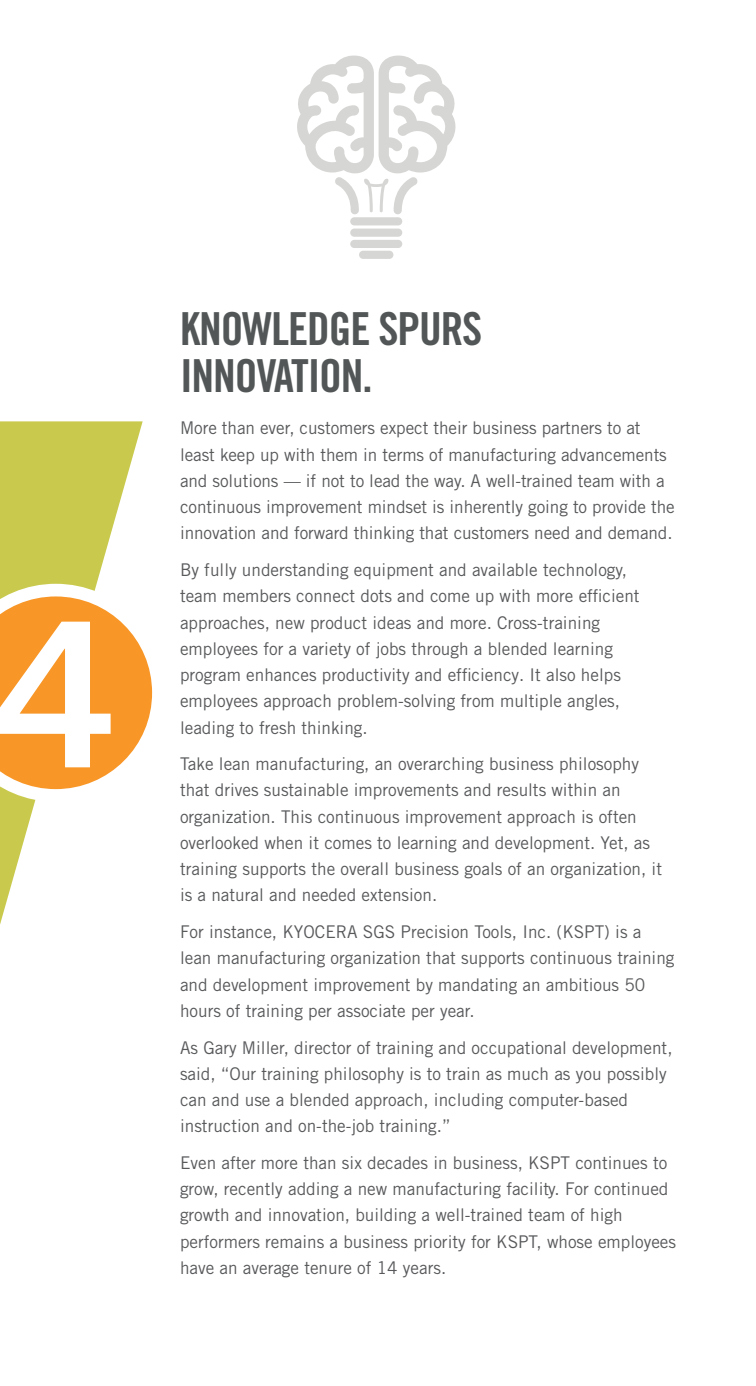
<style>
.page{position:relative;width:756px;height:1386px;background:#fff}
.page>*{position:absolute;margin:0;border:0;box-sizing:border-box;transform-origin:0 0}
.t1{font:201.78px "Trade Gothic LT Std Bd 2";color:#fff}
.t2{font:45.5px/47.2px "Trade Gothic LT Std Bd Cn 20";letter-spacing:-.025em;color:#525656}
.t3{font:17.5px/26.2px "Trade Gothic LT Std";color:#58595b}
</style>
<div class="page">
<div style="left:350px;top:229px;width:52px;height:8px;background:#d6d6d4;border-radius:4px"></div>
<div style="left:350px;top:217px;width:52px;height:8px;background:#d6d6d4;border-radius:4px"></div>
<div style="left:350px;top:240px;width:52px;height:8px;background:#d6d6d4;border-radius:4px"></div>
<div style="left:359px;top:251px;width:34px;height:8px;background:#d6d6d4;border-radius:4px"></div>
<svg style="left:297px;top:56px;width:159px;height:158px"></svg>
<svg style="left:0;top:421px;width:143px;height:504px;fill:#c9ca4d"></svg>
<svg style="left:0;top:584px;width:153px;height:218px"></svg>
<p class="t1" style="left:-5px;top:570px;width:125px">4</p>
<p class="t2" style="left:180px;top:305px;width:304px">KNOWLEDGE SPURS<br>INNOVATION.</p>
<p class="t3" style="left:180px;top:415px;width:496px">More than ever, customers expect their business partners to at least keep up with them in terms of manufacturing advancements and solutions — if not to lead the way. A well-trained team with a continuous improvement mindset is inherently going to provide the innovation and forward thinking that customers need and demand.</p>
<p class="t3" style="left:180px;top:557px;width:461px">By fully understanding equipment and available technology, team members connect dots and come up with more effcient approaches, new product ideas and more. Cross-training employees for a variety of jobs through a blended learning program enhances productivity and effciency. It also helps employees approach problem-solving from multiple angles, leading to fresh thinking.</p>
<p class="t3" style="left:180px;top:751px;width:484px">Take lean manufacturing, an overarching business philosophy that drives sustainable improvements and results within an organization. This continuous improvement approach is often overlooked when it comes to learning and development. Yet, as training supports the overall business goals of an organization, it is a natural and needed extension.</p>
<p class="t3" style="left:180px;top:919px;width:496px">For instance, KYOCERA SGS Precision Tools, Inc. (KSPT) is a lean manufacturing organization that supports continuous training and development improvement by mandating an ambitious 50 hours of training per associate per year.</p>
<p class="t3" style="left:180px;top:1034px;width:494px">As Gary Miller, director of training and occupational development, said, “Our training philosophy is to train as much as you possibly can and use a blended approach, including computer-based instruction and on-the-job training.”</p>
<p class="t3" style="left:180px;top:1149px;width:498px">Even after more than six decades in business, KSPT continues to grow, recently adding a new manufacturing facility. For continued growth and innovation, building a well-trained team of high performers remains a business priority for KSPT, whose employees have an average tenure of 14 years.</p>
</div>
